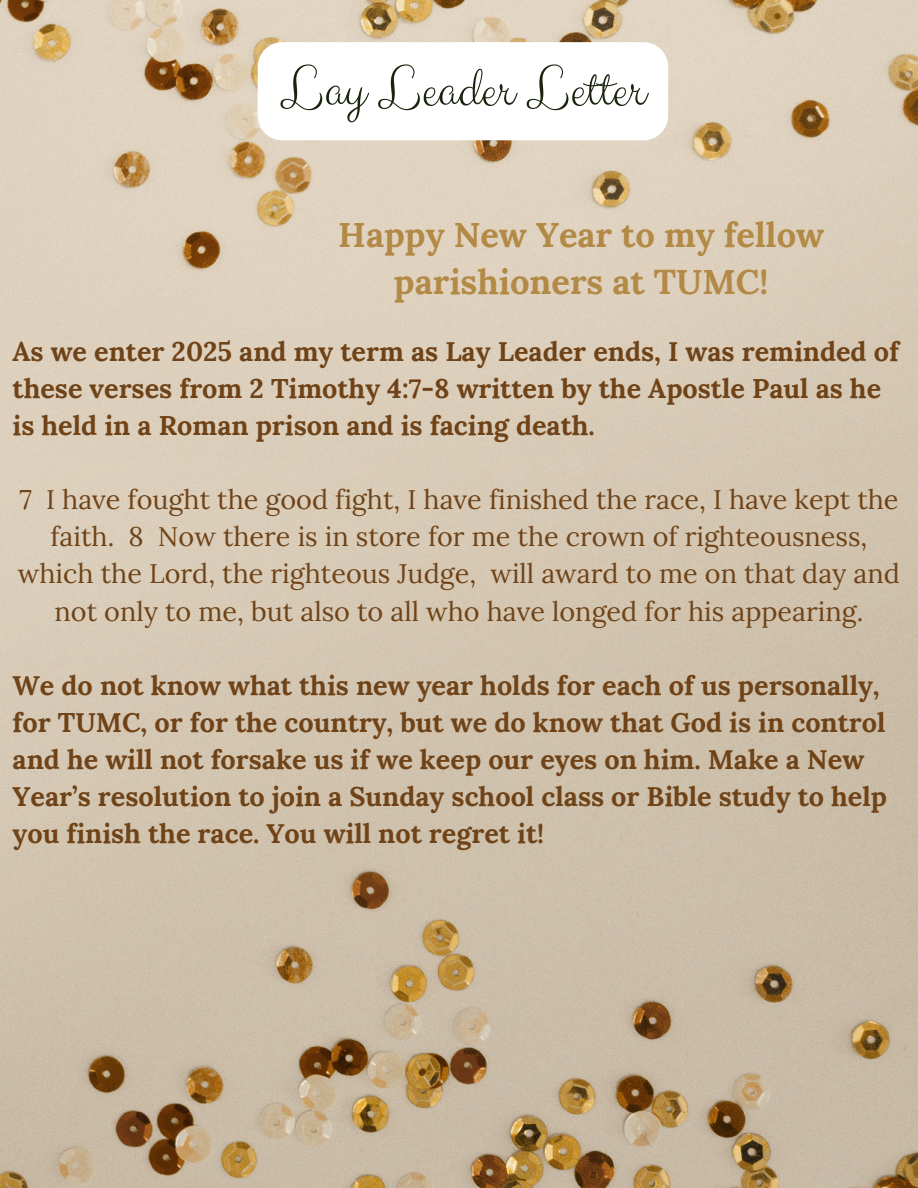
<style>
.page{position:relative;width:918px;height:1188px;background:#fff}
.page>*{position:absolute;margin:0;border:0;box-sizing:border-box;transform-origin:0 0}
.t1{font:57px "Clicker Script";color:#1a240d}
.t2{font:700 34.5px/47.2px "Lora";color:#b38946;text-align:center}
.t3{font:700 27px/37.2px "Lora";color:#6f4317}
.t4{font:27px/37.2px "Lora";color:#6f4317;text-align:center}
</style>
<div class="page">
<img style="left:0;top:0;width:918px;height:1188px">
<svg style="left:258px;top:42px;width:410px;height:98px"></svg>
<h3 class="t1" style="left:280px;top:54px;width:366px">Lay Leader Letter</h3>
<p class="t2" style="left:338px;top:211px;width:487px">Happy New Year to my fellow parishioners at TUMC!</p>
<p class="t3" style="left:13px;top:332px;width:888px">As we enter 2025 and my term as Lay Leader ends, I was reminded of these verses from 2 Timothy 4:7-8 written by the Apostle Paul as he is held in a Roman prison and is facing death.</p>
<h1 class="t4" style="left:18px;top:481px;width:884px">7 I have fought the good fight, I have finished the race, I have kept the faith. 8 Now there is in store for me the crown of righteousness, which the Lord, the righteous Judge, will award to me on that day and not only to me, but also to all who have longed for his appearing.</h1>
<h2 class="t3" style="left:13px;top:666px;width:876px">We do not know what this new year holds for each of us personally, for TUMC, or for the country, but we do know that God is in control and he will not forsake us if we keep our eyes on him. Make a New Year’s resolution to join a Sunday school class or Bible study to help you finish the race. You will not regret it!</h2>
</div>
